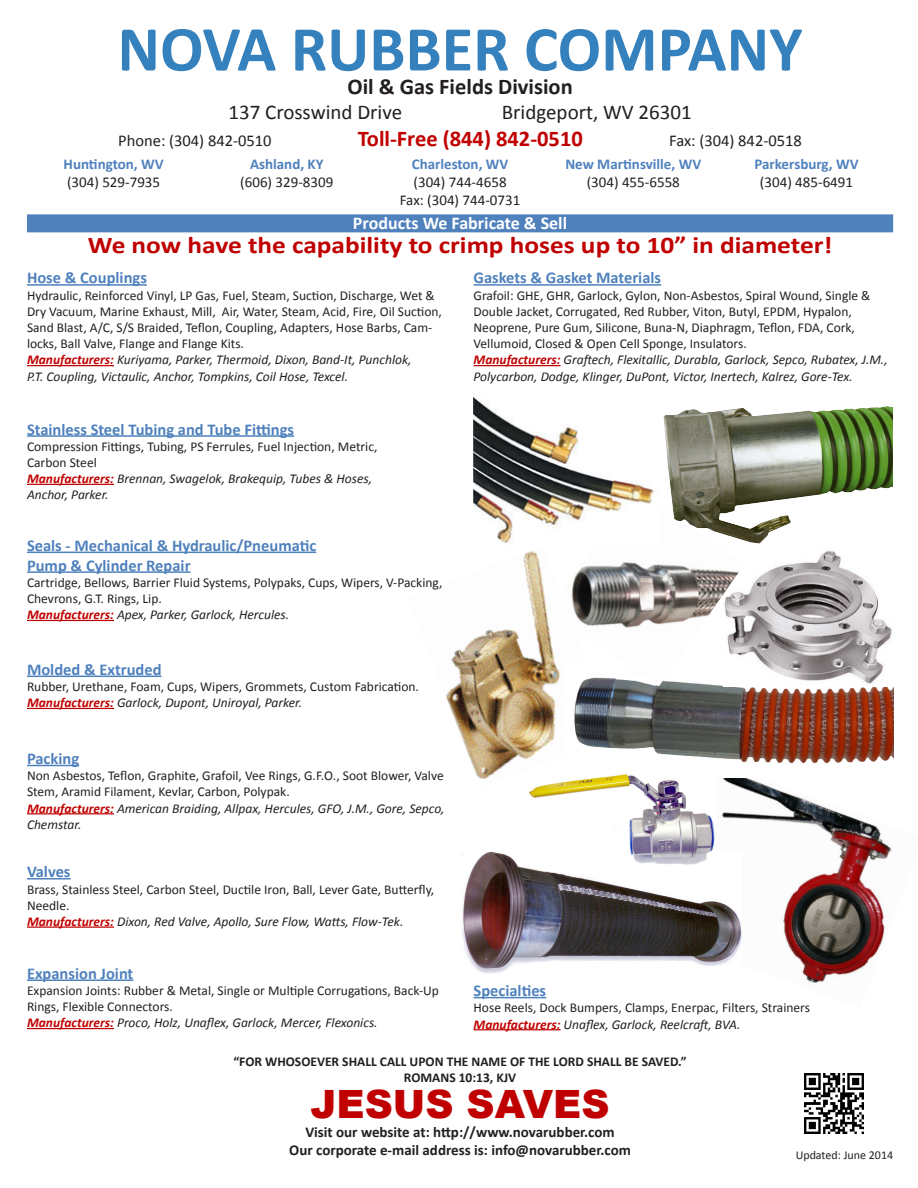
<style>
.page{position:relative;width:918px;height:1188px;background:#fff}
.page>*{position:absolute;margin:0;border:0;box-sizing:border-box;transform-origin:0 0}
.t1{font:700 64.5px "Calibri";color:#3581bd}
.t2{font:900 39px "Arial";color:#c00000}
.t3{font:700 24px "Calibri";color:#c00000;scale:1.14 1}
.t4{font:700 22.5px "Calibri";color:#c00000}
.t5{font:700 22.5px "Calibri";color:#231f20}
.t6{font:21px "Calibri";color:#231f20}
.t7{font:700 18px "Calibri";color:#fff}
.t8{font:700 16.5px/19.8px "Calibri";color:#4f81bd}
.t9{font:16.5px "Calibri";color:#231f20}
.t10{font:700 15px/18px "Calibri";color:#231f20;text-align:center}
.t11{font:15px "Calibri";color:#231f20}
.t12{font:700 15px "Calibri";color:#4f81bd}
.t13{font:13.5px/16.2px "Calibri";color:#231f20}
.t14{font:italic 13.5px/16.2px "Calibri";color:#231f20}
.t15{font:700 13.5px "Calibri";color:#231f20}
.t16{font:12px "Calibri";color:#231f20}
.s1{font-weight:700;font-style:italic;color:#c00000}
.s2{font-style:italic}
.s3{font-style:normal}
.s4{font-weight:700;color:#c00000}
</style>
<div class="page">
<img style="left:722px;top:778px;width:170px;height:205px">
<img style="left:446px;top:551px;width:110px;height:229px">
<img style="left:574px;top:686px;width:319px;height:78px">
<img style="left:744px;top:550px;width:148px;height:134px">
<img style="left:550px;top:551px;width:194px;height:135px">
<div style="left:28px;top:215px;width:864px;height:17px;background:#4f81bd"></div>
<div style="left:27px;top:214px;width:866px;height:18px;border:2px solid #4f81bd"></div>
<hr style="left:27px;top:284px;width:120px;height:2px;background:#4f81bd">
<hr style="left:27px;top:365px;width:87px;height:1px;background:#c00000">
<hr style="left:27px;top:435px;width:267px;height:2px;background:#4f81bd">
<hr style="left:27px;top:484px;width:87px;height:1px;background:#c00000">
<hr style="left:27px;top:552px;width:289px;height:1px;background:#4f81bd">
<hr style="left:27px;top:571px;width:164px;height:2px;background:#4f81bd">
<hr style="left:27px;top:620px;width:87px;height:1px;background:#c00000">
<hr style="left:27px;top:676px;width:135px;height:1px;background:#4f81bd">
<hr style="left:27px;top:708px;width:87px;height:1px;background:#c00000">
<hr style="left:27px;top:765px;width:52px;height:1px;background:#4f81bd">
<hr style="left:27px;top:813px;width:87px;height:1px;background:#c00000">
<hr style="left:27px;top:878px;width:44px;height:2px;background:#4f81bd">
<hr style="left:27px;top:927px;width:87px;height:1px;background:#c00000">
<hr style="left:27px;top:979px;width:106px;height:2px;background:#4f81bd">
<hr style="left:27px;top:1028px;width:87px;height:1px;background:#c00000">
<hr style="left:474px;top:284px;width:187px;height:2px;background:#4f81bd">
<hr style="left:474px;top:365px;width:87px;height:1px;background:#c00000">
<hr style="left:474px;top:997px;width:72px;height:1px;background:#4f81bd">
<hr style="left:474px;top:1029px;width:87px;height:1px;background:#c00000">
<img style="left:804px;top:1074px;width:60px;height:60px">
<img style="left:663px;top:406px;width:229px;height:138px">
<img style="left:474px;top:397px;width:181px;height:148px">
<img style="left:462px;top:851px;width:280px;height:124px">
<img style="left:526px;top:773px;width:189px;height:94px">
<p class="t1" style="left:118px;top:8px;width:687px">NOVA RUBBER COMPANY</p>
<p class="t5" style="left:347px;top:72px;width:227px">Oil &amp; Gas Fields Division</p>
<p class="t6" style="left:229px;top:99px;width:175px">137 Crosswind Drive</p>
<p class="t6" style="left:502px;top:99px;width:191px">Bridgeport, WV 26301</p>
<p class="t9" style="left:118px;top:131px;width:155px">Phone: (304) 842-0510</p>
<p class="t4" style="left:358px;top:125px;width:227px">Toll-Free (844) 842-0510</p>
<p class="t9" style="left:669px;top:131px;width:134px">Fax: (304) 842-0518</p>
<p class="t12" style="left:64px;top:154px;width:102px">Huntington, WV</p>
<p class="t11" style="left:67px;top:173px;width:95px">(304) 529-7935</p>
<p class="t12" style="left:250px;top:154px;width:75px">Ashland, KY</p>
<p class="t11" style="left:240px;top:173px;width:95px">(606) 329-8309</p>
<p class="t12" style="left:412px;top:154px;width:98px">Charleston, WV</p>
<p class="t11" style="left:414px;top:173px;width:95px">(304) 744-4658</p>
<p class="t11" style="left:400px;top:191px;width:122px">Fax: (304) 744-0731</p>
<p class="t12" style="left:565px;top:154px;width:137px">New Martinsville, WV</p>
<p class="t11" style="left:587px;top:173px;width:95px">(304) 455-6558</p>
<p class="t12" style="left:754px;top:154px;width:106px">Parkersburg, WV</p>
<p class="t11" style="left:760px;top:173px;width:95px">(304) 485-6491</p>
<p class="t7" style="left:353px;top:212px;width:216px">Products We Fabricate &amp; Sell</p>
<p class="t3" style="left:88px;top:230px;width:655px">We now have the capability to crimp hoses up to 10” in diameter!</p>
<p class="t8" style="left:27px;top:268px;width:121px">Hose &amp; Couplings</p>
<p class="t13" style="left:27px;top:287px;width:417px">Hydraulic, Reinforced Vinyl, LP Gas, Fuel, Steam, Suction, Discharge, Wet &amp; Dry Vacuum, Marine Exhaust, Mill, Air, Water, Steam, Acid, Fire, Oil Suction, Sand Blast, A/C, S/S Braided, Teflon, Coupling, Adapters, Hose Barbs, Cam&shy;locks, Ball Valve, Flange and Flange Kits.<br><span class="s1">Manufacturers:</span> <span class="s2">Kuriyama, Parker, Thermoid, Dixon, Band-It, Punchlok,</span></p>
<p class="t14" style="left:27px;top:368px;width:323px">P.T. Coupling, Victaulic, Anchor, Tompkins, Coil Hose, Texcel.</p>
<p class="t8" style="left:474px;top:268px;width:189px">Gaskets &amp; Gasket Materials</p>
<p class="t13" style="left:474px;top:287px;width:416px">Grafoil: GHE, GHR, Garlock, Gylon, Non-Asbestos, Spiral Wound, Single &amp; Double Jacket, Corrugated, Red Rubber, Viton, Butyl, EPDM, Hypalon, Neoprene, Pure Gum, Silicone, Buna-N, Diaphragm, Teflon, FDA, Cork, Vellumoid, Closed &amp; Open Cell Sponge, Insulators.<br><span class="s1">Manufacturers:</span> <span class="s2">Graftech, Flexitallic, Durabla, Garlock, Sepco, Rubatex, J.M., Polycarbon, Dodge, Klinger, DuPont, Victor, Inertech, Kalrez, Gore-Tex.</span></p>
<p class="t8" style="left:27px;top:419px;width:269px">Stainless Steel Tubing and Tube Fittings</p>
<p class="t13" style="left:27px;top:438px;width:352px">Compression Fittings, Tubing, PS Ferrules, Fuel Injection, Metric,</p>
<p class="t14" style="left:27px;top:454px;width:347px"><span class="s3">Carbon Steel<br></span><span class="s4">Manufacturers:</span> Brennan, Swagelok, Brakequip, Tubes &amp; Hoses,<br>Anchor, Parker.</p>
<p class="t8" style="left:27px;top:535px;width:291px">Seals - Mechanical &amp; Hydraulic/Pneumatic<br>Pump &amp; Cylinder Repair</p>
<p class="t13" style="left:27px;top:574px;width:417px">Cartridge, Bellows, Barrier Fluid Systems, Polypaks, Cups, Wipers, V-Packing,<br>Chevrons, G.T. Rings, Lip.<br><span class="s1">Manufacturers:</span> <span class="s2">Apex, Parker, Garlock, Hercules.</span></p>
<p class="t8" style="left:27px;top:659px;width:136px">Molded &amp; Extruded</p>
<p class="t13" style="left:27px;top:679px;width:393px">Rubber, Urethane, Foam, Cups, Wipers, Grommets, Custom Fabrication.<br><span class="s1">Manufacturers:</span> <span class="s2">Garlock, Dupont, Uniroyal, Parker.</span></p>
<p class="t8" style="left:27px;top:749px;width:54px">Packing</p>
<p class="t13" style="left:27px;top:768px;width:419px">Non Asbestos, Teflon, Graphite, Grafoil, Vee Rings, G.F.O., Soot Blower, Valve Stem, Aramid Filament, Kevlar, Carbon, Polypak.<br><span class="s1">Manufacturers:</span> <span class="s2">American Braiding, Allpax, Hercules, GFO, J.M., Gore, Sepco, Chemstar.</span></p>
<p class="t8" style="left:27px;top:862px;width:45px">Valves</p>
<p class="t13" style="left:27px;top:881px;width:409px">Brass, Stainless Steel, Carbon Steel, Ductile Iron, Ball, Lever Gate, Butterfly,<br>Needle.<br><span class="s1">Manufacturers:</span> <span class="s2">Dixon, Red Valve, Apollo, Sure Flow, Watts, Flow-Tek.</span></p>
<p class="t8" style="left:27px;top:963px;width:108px">Expansion Joint</p>
<p class="t13" style="left:27px;top:982px;width:414px">Expansion Joints: Rubber &amp; Metal, Single or Multiple Corrugations, Back-Up<br>Rings, Flexible Connectors.<br><span class="s1">Manufacturers:</span> <span class="s2">Proco, Holz, Unaflex, Garlock, Mercer, Flexonics.</span></p>
<p class="t8" style="left:474px;top:981px;width:74px">Specialties</p>
<p class="t13" style="left:474px;top:1000px;width:338px">Hose Reels, Dock Bumpers, Clamps, Enerpac, Filters, Strainers</p>
<p class="t14" style="left:474px;top:1016px;width:268px"><span class="s4">Manufacturers:</span> Unaflex, Garlock, Reelcraft, BVA.</p>
<p class="t15" style="left:233px;top:1053px;width:455px">“FOR WHOSOEVER SHALL CALL UPON THE NAME OF THE LORD SHALL BE SAVED.”</p>
<p class="t15" style="left:404px;top:1069px;width:114px">ROMANS 10:13, KJV</p>
<p class="t2" style="left:311px;top:1076px;width:301px">JESUS SAVES</p>
<p class="t10" style="left:289px;top:1123px;width:343px">Visit our website at: http://www.novarubber.com<br>Our corporate e-mail address is: info@novarubber.com</p>
<p class="t16" style="left:796px;top:1147px;width:99px">Updated: June 2014</p>
</div>
